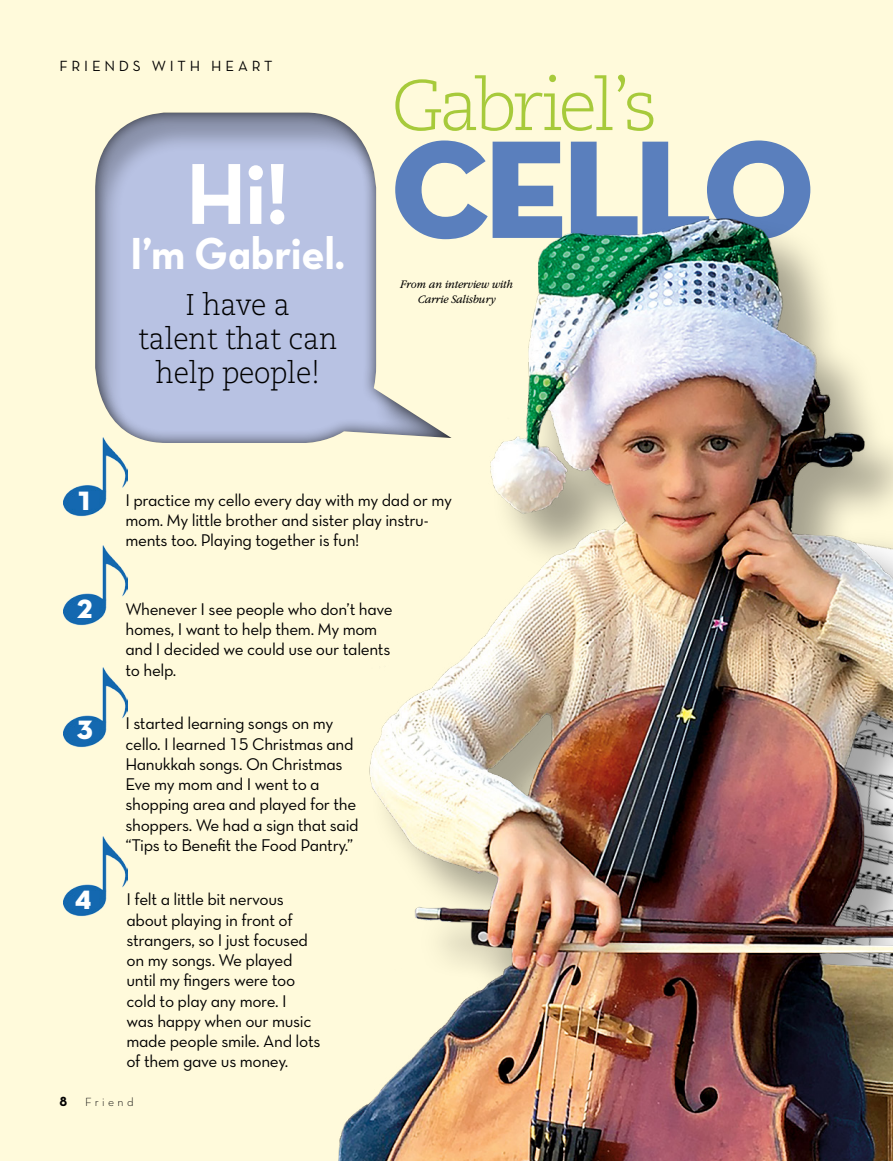
<style>
.page{position:relative;width:893px;height:1161px;background:#fffadb}
.page>*{position:absolute;margin:0;border:0;box-sizing:border-box;transform-origin:0 0}
.t1{font:141.6px "Neutralds Lat Titling Display";letter-spacing:-.045em;color:#5a7fbd}
.ARTCL_para_first_reg{font:88.05px "Neutralds Lat Bold Alt";color:#fff;scale:.95 1}
.t2{font:300 71.25px "Caecilialds Std";letter-spacing:-.06em;color:#a7ca3b}
.ARTCL_para_first_reg-2{font:45.75px "Neutralds Lat Bold Alt";letter-spacing:-.01em;color:#fff;scale:.95 1}
.ARTCL_para_first_reg-3{font:300 30px/34.2px "Caecilialds Std";letter-spacing:-.01em;color:#000;text-align:center;scale:.95 1}
.t3{font:27px "Neutralds Lat Titling Display";color:#fff}
.CAP_para{font:17.25px/20.2px "Neutralds Lat Book Alt";letter-spacing:-.02em;color:#000}
.t4{font:15px "Neutralds Lat Book Alt";letter-spacing:.25em;color:#000}
.Folio_L{font:13.5px "Neutralds Lat Bold Alt";color:#000}
.ARTCL-EVT_para{font:italic 300 12px/15px "Garamondlds Lat Plus";letter-spacing:-.01em;color:#000;text-align:center;scale:.95 1}
.Folio_L-2{font:12px "Neutralds Lat Light Alt";letter-spacing:.28em;color:#000}
</style>
<div class="page">
<div style="left:83px;top:102px;width:382px;height:344px;background:#000;opacity:.25"></div>
<img style="left:64px;top:546px;width:63px;height:80px">
<img style="left:64px;top:437px;width:63px;height:80px">
<img style="left:64px;top:667px;width:63px;height:81px">
<img style="left:64px;top:836px;width:63px;height:81px">
<img style="left:295px;top:196px;width:598px;height:965px">
<p class="t4" style="left:60px;top:55px;width:214px">FRIENDS WITH HEART</p>
<p class="ARTCL_para_first_reg" style="left:186px;top:121px;width:110px">Hi!</p>
<p class="ARTCL_para_first_reg-2" style="left:130px;top:215px;width:228px">I’m Gabriel.</p>
<p class="ARTCL_para_first_reg-3" style="left:138px;top:288px;width:211px">I have a<br>talent that can help people!</p>
<p class="t2" style="left:391px;top:65px;width:268px">Gabriel’s</p>
<p class="t1" style="left:392px;top:77px;width:424px">CELLO</p>
<p class="ARTCL-EVT_para" style="left:400px;top:277px;width:120px">From an interview with<br>Carrie Salisbury</p>
<p class="t3" style="left:77px;top:479px;width:17px">1</p>
<p class="t3" style="left:77px;top:587px;width:17px">2</p>
<p class="t3" style="left:77px;top:708px;width:17px">3</p>
<p class="t3" style="left:75px;top:878px;width:17px">4</p>
<p class="CAP_para" style="left:125px;top:489px;width:328px">I practice my cello every day with my dad or my mom. My little brother and sister play instru&shy;ments too. Playing together is fun!</p>
<p class="CAP_para" style="left:125px;top:598px;width:269px">Whenever I see people who don’t have homes, I want to help them. My mom and I decided we could use our talents to help.</p>
<p class="CAP_para" style="left:125px;top:713px;width:235px">I started learning songs on my cello. I learned 15 Christmas and<br>Hanukkah songs. On Christmas<br>Eve my mom and I went to a shopping area and played for the shoppers. We had a sign that said “Tips to Benefit the Food Pantry.”</p>
<p class="CAP_para" style="left:126px;top:889px;width:196px">I felt a little bit nervous about playing in front of strangers, so I just focused on my songs. We played until my fingers were too cold to play any more. I<br>was happy when our music made people smile. And lots of them gave us money.</p>
<p class="Folio_L" style="left:60px;top:1090px;width:9px">8</p>
<p class="Folio_L-2" style="left:85px;top:1093px;width:50px">Friend</p>
</div>
